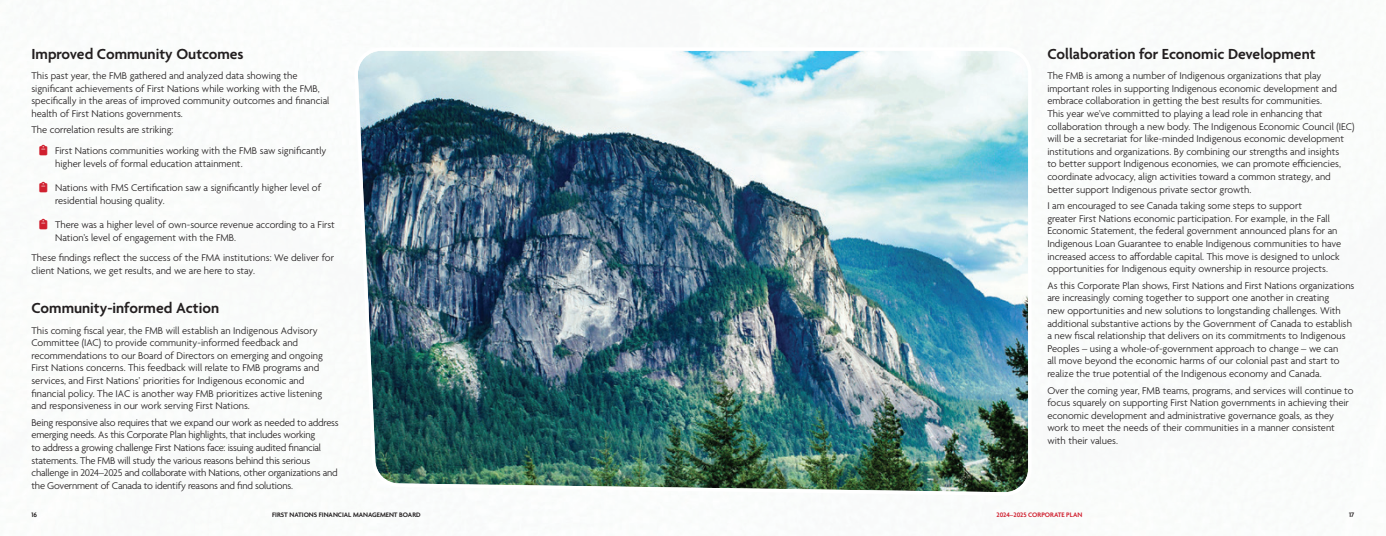
<style>
.page{position:relative;width:1386px;height:536px;background:#fff}
.page>*{position:absolute;margin:0;border:0;box-sizing:border-box;transform-origin:0 0}
.tertiary_titles__no_span{font:600 15.75px "Agenda";color:#231f20}
.t1{font:300 10.5px/12.6px "Agenda";color:#231f20}
.t2{font:300 10.5px/12.6px "Agenda";letter-spacing:-.02em;color:#231f20}
.t3{font:600 7px "Agenda";color:#231f20}
.t4{font:600 7px "Agenda";color:#d0202f}
</style>
<div class="page">
<img style="left:358px;top:51px;width:670px;height:441px">
<p class="tertiary_titles__no_span" style="left:32px;top:45px;width:214px">Improved Community Outcomes</p>
<p class="t1" style="left:32px;top:70px;width:299px">This past year, the FMB gathered and analyzed data showing the significant achievements of First Nations while working with the FMB, specifically in the areas of improved community outcomes and financial health of First Nations governments.</p>
<p class="t1" style="left:32px;top:124px;width:144px">The correlation results are striking:</p>
<p class="t1" style="left:55px;top:145px;width:273px">First Nations communities working with the FMB saw significantly higher levels of formal education attainment.</p>
<p class="t1" style="left:55px;top:182px;width:268px">Nations with FMS Certification saw a significantly higher level of residential housing quality.</p>
<p class="t1" style="left:55px;top:219px;width:281px">There was a higher level of own-source revenue according to a First<br>Nation’s level of engagement with the FMB.</p>
<p class="t1" style="left:32px;top:252px;width:304px">These findings reflect the success of the FMA institutions: We deliver for client Nations, we get results, and we are here to stay.</p>
<p class="tertiary_titles__no_span" style="left:32px;top:299px;width:189px">Community-informed Action</p>
<p class="t1" style="left:32px;top:324px;width:293px">This coming fiscal year, the FMB will establish an Indigenous Advisory Committee (IAC) to provide community-informed feedback and recommendations to our Board of Directors on emerging and ongoing First Nations concerns. This feedback will relate to FMB programs and services, and First Nations’ priorities for Indigenous economic and financial policy. The IAC is another way FMB prioritizes active listening and responsiveness in our work serving First Nations.</p>
<p class="t2" style="left:32px;top:416px;width:309px">Being responsive also requires that we expand our work as needed to address emerging needs. As this Corporate Plan highlights, that includes working<br>to address a growing challenge First Nations face: issuing audited financial statements. The FMB will study the various reasons behind this serious challenge in 2024–2025 and collaborate with Nations, other organizations and the Government of Canada to identify reasons and find solutions.</p>
<p class="tertiary_titles__no_span" style="left:1047px;top:45px;width:270px">Collaboration for Economic Development</p>
<p class="t1" style="left:1047px;top:70px;width:309px">The FMB is among a number of Indigenous organizations that play important roles in supporting Indigenous economic development and embrace collaboration in getting the best results for communities.<br>This year we’ve committed to playing a lead role in enhancing that collaboration through a new body. The Indigenous Economic Council (IEC) will be a secretariat for like-minded Indigenous economic development institutions and organizations. By combining our strengths and insights<br>to better support Indigenous economies, we can promote efficiencies, coordinate advocacy, align activities toward a common strategy, and better support Indigenous private sector growth.</p>
<p class="t1" style="left:1047px;top:200px;width:295px">I am encouraged to see Canada taking some steps to support<br>greater First Nations economic participation. For example, in the Fall Economic Statement, the federal government announced plans for an Indigenous Loan Guarantee to enable Indigenous communities to have increased access to affordable capital. This move is designed to unlock opportunities for Indigenous equity ownership in resource projects.</p>
<p class="t1" style="left:1047px;top:279px;width:309px">As this Corporate Plan shows, First Nations and First Nations organizations are increasingly coming together to support one another in creating<br>new opportunities and new solutions to longstanding challenges. With additional substantive actions by the Government of Canada to establish a new fiscal relationship that delivers on its commitments to Indigenous Peoples – using a whole-of-government approach to change – we can<br>all move beyond the economic harms of our colonial past and start to realize the true potential of the Indigenous economy and Canada.</p>
<p class="t1" style="left:1047px;top:384px;width:308px">Over the coming year, FMB teams, programs, and services will continue to focus squarely on supporting First Nation governments in achieving their economic development and administrative governance goals, as they work to meet the needs of their communities in a manner consistent with their values.</p>
<p class="t3" style="left:32px;top:511px;width:7px">16</p>
<p class="t3" style="left:272px;top:511px;width:150px">FIRST NATIONS FINANCIAL MANAGEMENT BOARD</p>
<p class="t4" style="left:997px;top:511px;width:87px">2024–2025 CORPORATE PLAN</p>
<p class="t3" style="left:1349px;top:511px;width:7px">17</p>
</div>
